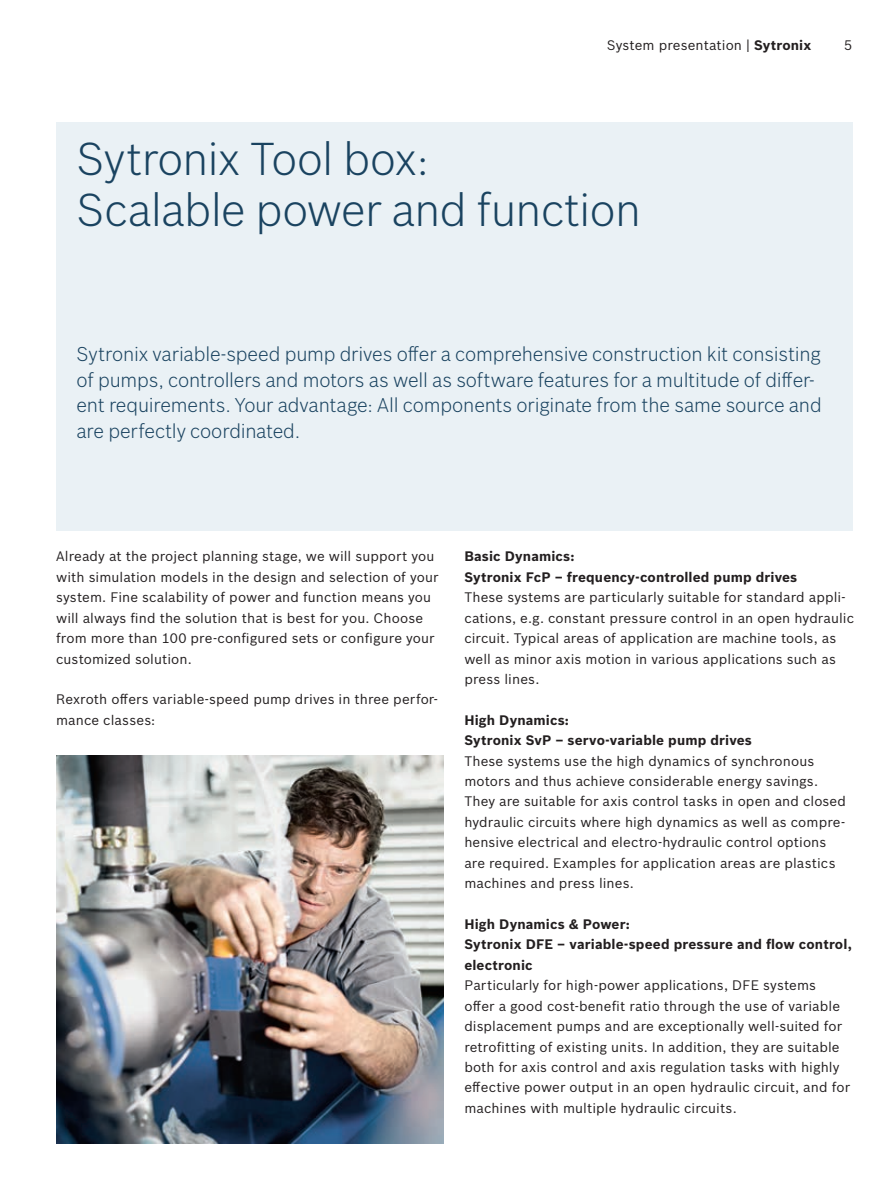
<style>
.page{position:relative;width:893px;height:1191px;background:#fff}
.page>*{position:absolute;margin:0;border:0;box-sizing:border-box;transform-origin:0 0}
.t1{font:300 45px/51px "Bosch Sans";letter-spacing:-.015em;color:#1a4360}
.t2{font:300 19.5px/25.5px "Bosch Sans";letter-spacing:-.01em;color:#1a4360}
.t3{font:13.5px/20.4px "Bosch Sans";letter-spacing:.01em;color:#231f20}
.t4{font:700 13.5px/20.4px "Bosch Sans";letter-spacing:.01em;color:#231f20}
.s1{font-weight:700}
</style>
<div class="page">
<div style="left:56px;top:122px;width:796px;height:409px;background:#eaf1f5"></div>
<img style="left:56px;top:755px;width:388px;height:388px">
<p class="t3" style="left:607px;top:34px;width:206px">System presentation | <span class="s1">Sytronix</span></p>
<p class="t3" style="left:844px;top:34px;width:10px">5</p>
<h1 class="t1" style="left:77px;top:131px;width:566px">Sytronix Tool box:<br>Scalable power and function</h1>
<p class="t2" style="left:77px;top:340px;width:747px">Sytronix variable-speed pump drives offer a comprehensive construction kit consisting of pumps, controllers and motors as well as software features for a multitude of differ&shy;ent requirements. Your advantage: All components originate from the same source and are perfectly coordinated.</p>
<p class="t3" style="left:56px;top:545px;width:384px">Already at the project planning stage, we will support you with simulation models in the design and selection of your system. Fine scalability of power and function means you will always find the solution that is best for you. Choose from more than 100 pre-configured sets or configure your customized solution.</p>
<p class="t3" style="left:56px;top:688px;width:383px">Rexroth offers variable-speed pump drives in three perfor&shy;mance classes:</p>
<p class="t4" style="left:464px;top:545px;width:334px">Basic Dynamics:<br>Sytronix FcP – frequency-controlled pump drives</p>
<p class="t3" style="left:464px;top:586px;width:391px">These systems are particularly suitable for standard appli&shy;cations, e.g. constant pressure control in an open hydraulic circuit. Typical areas of application are machine tools, as well as minor axis motion in various applications such as press lines.</p>
<p class="t4" style="left:464px;top:709px;width:289px">High Dynamics:<br>Sytronix SvP – servo-variable pump drives</p>
<p class="t3" style="left:464px;top:749px;width:383px">These systems use the high dynamics of synchronous motors and thus achieve considerable energy savings.<br>They are suitable for axis control tasks in open and closed hydraulic circuits where high dynamics as well as compre&shy;hensive electrical and electro-hydraulic control options are required. Examples for application areas are plastics machines and press lines.</p>
<p class="t4" style="left:464px;top:913px;width:389px">High Dynamics &amp; Power:<br>Sytronix DFE – variable-speed pressure and flow control, electronic</p>
<p class="t3" style="left:464px;top:974px;width:387px">Particularly for high-power applications, DFE systems<br>offer a good cost-benefit ratio through the use of variable displacement pumps and are exceptionally well-suited for retrofitting of existing units. In addition, they are suitable both for axis control and axis regulation tasks with highly effective power output in an open hydraulic circuit, and for machines with multiple hydraulic circuits.</p>
</div>
